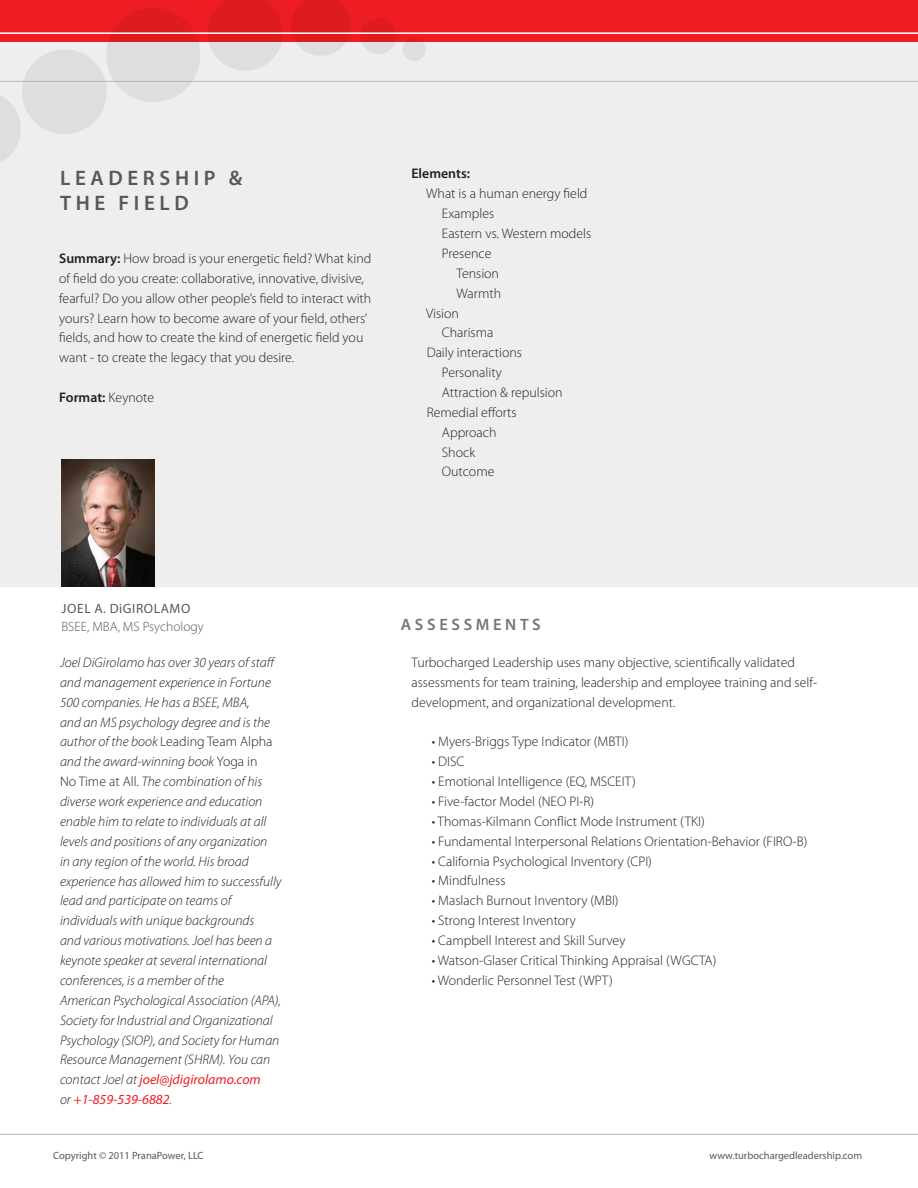
<style>
.page{position:relative;width:918px;height:1188px;background:#fff}
.page>*{position:absolute;margin:0;border:0;box-sizing:border-box;transform-origin:0 0}
.t1{font:600 21px "Myriad Pro";color:#57585a}
.t2{font:600 16.5px "Myriad Pro";letter-spacing:.22em;color:#757679}
.t3{font:300 13.8px/19.8px "Myriad Pro";color:#231f20}
.t4{font:italic 300 13.8px/19.8px "Myriad Pro";color:#231f20}
.t5{font:600 13.8px "Myriad Pro";color:#231f20}
.t6{font:300 13.5px "Myriad Pro";color:#57585a}
.t7{font:13.5px "Myriad Pro";letter-spacing:.045em;color:#57585a}
.t8{font:10.5px "Myriad Pro";color:#57585a}
.s1{font-weight:600}
.s2{font-weight:300}
.s3{font-style:normal}
.s4{font-weight:400;color:#ee1d23}
</style>
<div class="page">
<div style="left:0;top:38px;width:918px;height:548px;background:#eeeeef"></div>
<div style="left:0;top:0;width:918px;height:41px;background:#ee1d23"></div>
<svg style="left:0;top:0;width:426px;height:162px"></svg>
<hr style="left:0;top:32px;width:918px;height:2px;background:#fff">
<hr style="left:0;top:81px;width:918px;height:1px;background:#b6b7bb">
<hr style="left:0;top:1134px;width:918px;height:1px;background:#b6b7bb">
<img style="left:62px;top:460px;width:93px;height:126px">
<h1 class="t1" style="left:60px;top:164px;width:17px">LEADERSHIP</h1>
<h1 class="t1" style="left:229px;top:164px;width:15px">&amp;</h1>
<h1 class="t1" style="left:60px;top:189px;width:16px">THE</h1>
<h1 class="t1" style="left:119px;top:189px;width:30px">FIELD</h1>
<p class="t3" style="left:59px;top:248px;width:314px"><span class="s1">Summary:</span> How broad is your energetic field? What kind of field do you create: collaborative, innovative, divisive, fearful? Do you allow other people’s field to interact with yours? Learn how to become aware of your field, others’ fields, and how to create the kind of energetic field you want - to create the legacy that you desire.</p>
<p class="t5" style="left:59px;top:389px;width:97px">Format: <span class="s2">Keynote</span></p>
<p class="t5" style="left:412px;top:165px;width:60px">Elements:</p>
<p class="t3" style="left:426px;top:184px;width:163px">What is a human energy field</p>
<p class="t3" style="left:442px;top:204px;width:54px">Examples</p>
<p class="t3" style="left:442px;top:223px;width:151px">Eastern vs. Western models</p>
<p class="t3" style="left:442px;top:243px;width:51px">Presence</p>
<p class="t3" style="left:457px;top:263px;width:44px">Tension</p>
<p class="t3" style="left:457px;top:283px;width:46px">Warmth</p>
<p class="t3" style="left:426px;top:303px;width:34px">Vision</p>
<p class="t3" style="left:442px;top:323px;width:53px">Charisma</p>
<p class="t3" style="left:427px;top:343px;width:97px">Daily interactions</p>
<p class="t3" style="left:442px;top:362px;width:62px">Personality</p>
<p class="t3" style="left:442px;top:382px;width:122px">Attraction &amp; repulsion</p>
<p class="t3" style="left:427px;top:402px;width:91px">Remedial efforts</p>
<p class="t3" style="left:442px;top:422px;width:56px">Approach</p>
<p class="t3" style="left:442px;top:442px;width:35px">Shock</p>
<p class="t3" style="left:442px;top:462px;width:54px">Outcome</p>
<p class="t7" style="left:62px;top:601px;width:130px">Joel A. DiGirolamo</p>
<p class="t6" style="left:61px;top:619px;width:144px">BSEE, MBA, MS Psychology</p>
<p class="t4" style="left:60px;top:652px;width:223px">Joel DiGirolamo has over 30 years of staff and management experience in Fortune 500 companies. He has a BSEE, MBA,<br>and an MS psychology degree and is the author of the book <span class="s3">Leading Team Alpha </span>and the award-winning book <span class="s3">Yoga in<br>No Time at All</span>. The combination of his diverse work experience and education enable him to relate to individuals at all levels and positions of any organization<br>in any region of the world. His broad experience has allowed him to successfully lead and participate on teams of individuals with unique backgrounds<br>and various motivations. Joel has been a keynote speaker at several international conferences, is a member of the<br>American Psychological Association (APA), Society for Industrial and Organizational Psychology (SIOP), and Society for Human Resource Management (SHRM). You can contact Joel at <span class="s4">joel@jdigirolamo.com<br></span>or <span class="s4">+1-859-539-6882</span>.</p>
<p class="t2" style="left:401px;top:614px;width:141px">Assessmen ts</p>
<p class="t3" style="left:412px;top:652px;width:407px">Turbocharged Leadership uses many objective, scientifically validated assessments for team training, leadership and employee training and self&shy;development, and organizational development.</p>
<p class="t3" style="left:432px;top:732px;width:198px">• Myers-Briggs Type Indicator (MBTI)</p>
<p class="t3" style="left:432px;top:752px;width:34px">• DISC</p>
<p class="t3" style="left:432px;top:772px;width:206px">• Emotional Intelligence (EQ, MSCEIT)</p>
<p class="t3" style="left:432px;top:791px;width:164px">• Five-factor Model (NEO PI-R)</p>
<p class="t3" style="left:432px;top:811px;width:275px">• Thomas-Kilmann Conflict Mode Instrument (TKI)</p>
<p class="t3" style="left:432px;top:831px;width:377px">• Fundamental Interpersonal Relations Orientation-Behavior (FIRO-B)</p>
<p class="t3" style="left:432px;top:851px;width:222px">• California Psychological Inventory (CPI)</p>
<p class="t3" style="left:432px;top:871px;width:75px">• Mindfulness</p>
<p class="t3" style="left:432px;top:891px;width:188px">• Maslach Burnout Inventory (MBI)</p>
<p class="t3" style="left:432px;top:911px;width:146px">• Strong Interest Inventory</p>
<p class="t3" style="left:432px;top:930px;width:195px">• Campbell Interest and Skill Survey</p>
<p class="t3" style="left:432px;top:950px;width:286px">• Watson-Glaser Critical Thinking Appraisal (WGCTA)</p>
<p class="t3" style="left:432px;top:970px;width:183px">• Wonderlic Personnel Test (WPT)</p>
<p class="t8" style="left:53px;top:1149px;width:152px">Copyright © 2011 PranaPower, LLC</p>
<p class="t8" style="left:710px;top:1149px;width:154px">www.turbochargedleadership.com</p>
</div>
